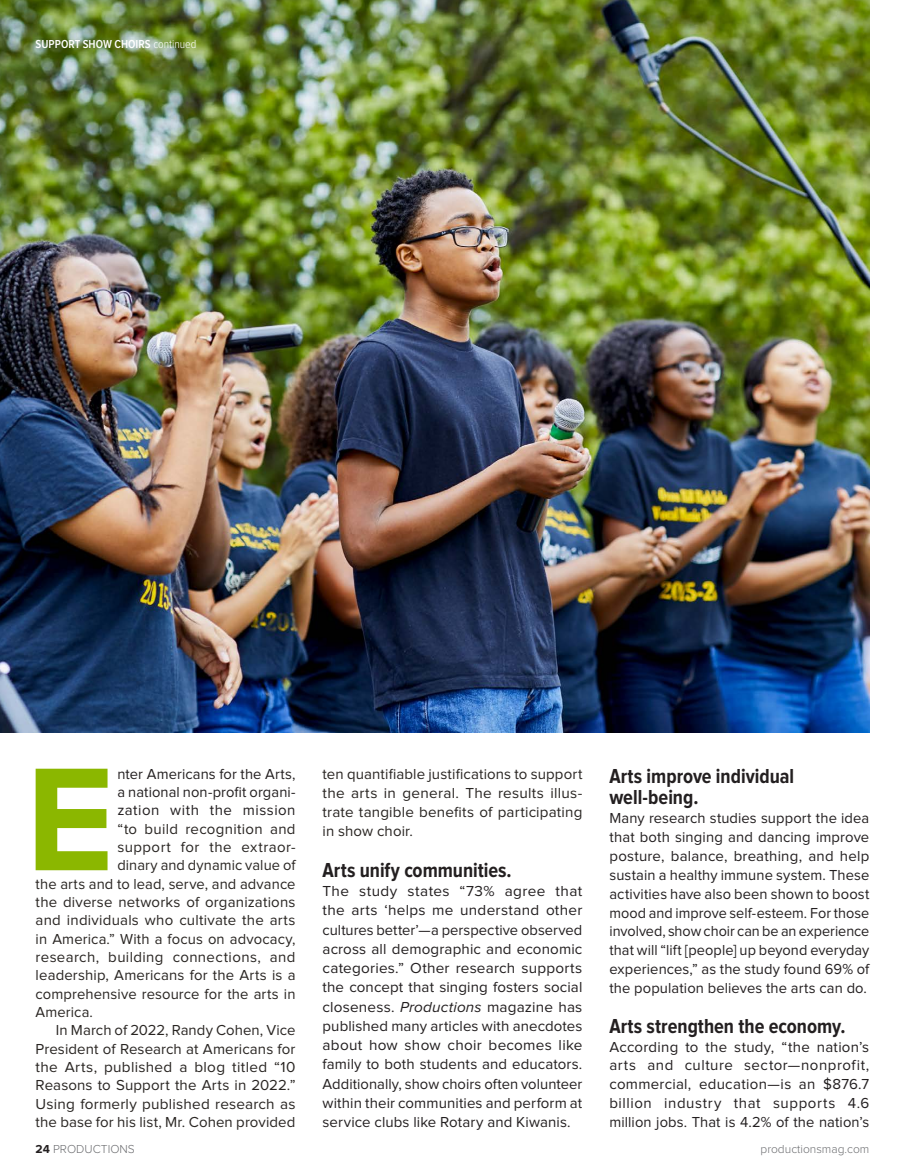
<style>
.page{position:relative;width:905px;height:1175px;background:#fff}
.page>*{position:absolute;margin:0;border:0;box-sizing:border-box;transform-origin:0 0}
.t1{font:700 152.25px "Proxima Nova";color:#8bb700}
.t2{font:700 21px/21px "Proxima Nova Cond";color:#231f20}
.t3{font:15px/18.9px "Proxima Nova";letter-spacing:.01em;color:#231f20;text-align:justify}
.t4{font:15px/19.2px "Proxima Nova";letter-spacing:.01em;color:#292522;text-align:justify}
.t5{font:15px "Proxima Nova";letter-spacing:.03em;color:#292522}
.t6{font:300 12px "Proxima Nova";color:#6c6d70}
.t7{font:600 12px "Proxima Nova Cond";color:#fff}
.s1{font-weight:300}
.s2{font-style:italic}
.s3{font-weight:700;color:#231f20}
</style>
<div class="page">
<img style="left:0;top:0;width:869px;height:732px">
<p class="t7" style="left:36px;top:38px;width:162px">SUPPORT SHOW CHOIRS <span class="s1">continued</span></p>
<h1 class="t1" style="left:26px;top:750px;width:90px">E</h1>
<p class="t3" style="left:117px;top:765px;width:180px;line-height:18.3px">nter Americans for the Arts, a national non-profit organi&shy;zation with the mission</p>
<p class="t4" style="left:117px;top:819px;width:180px">“to build recognition and</p>
<p class="t5" style="left:117px;top:840px;width:180px">support for the extraor-</p>
<p class="t4" style="left:117px;top:856px;width:180px">dinary and dynamic value of</p>
<p class="t4" style="left:36px;top:874px;width:261px">the arts and to lead, serve, and advance</p>
<p class="t4" style="left:36px;top:893px;width:261px">the diverse networks of organizations</p>
<p class="t4" style="left:36px;top:911px;width:261px">and individuals who cultivate the arts</p>
<p class="t4" style="left:36px;top:929px;width:261px">in America.” With a focus on advocacy,</p>
<p class="t4" style="left:36px;top:948px;width:261px">research, building connections, and</p>
<p class="t4" style="left:36px;top:966px;width:261px">leadership, Americans for the Arts is a</p>
<p class="t4" style="left:36px;top:984px;width:261px">comprehensive resource for the arts in</p>
<p class="t4" style="left:36px;top:1003px;width:59px">America.</p>
<p class="t4" style="left:56px;top:1021px;width:241px">In March of 2022, Randy Cohen, Vice</p>
<p class="t4" style="left:36px;top:1039px;width:261px">President of Research at Americans for</p>
<p class="t4" style="left:36px;top:1058px;width:261px">the Arts, published a blog titled “10</p>
<p class="t4" style="left:36px;top:1076px;width:261px">Reasons to Support the Arts in 2022.”</p>
<p class="t4" style="left:36px;top:1094px;width:261px">Using formerly published research as</p>
<p class="t4" style="left:36px;top:1113px;width:261px">the base for his list, Mr. Cohen provided</p>
<p class="t4" style="left:322px;top:764px;width:261px">ten quantifiable justifications to support the arts in general. The results illus&shy;trate tangible benefits of participating in show choir.</p>
<h2 class="t2" style="left:322px;top:860px;width:191px">Arts unify communities.</h2>
<p class="t3" style="left:322px;top:882px;width:261px">The study states “73% agree that the arts ‘helps me understand other cultures better’—a perspective observed across all demographic and economic categories.” Other research supports the concept that singing fosters social closeness. <span class="s2">Productions</span> magazine has published many articles with anecdotes about how show choir becomes like family to both students and educators.<br>Additionally, show choirs often volunteer within their communities and perform at service clubs like Rotary and Kiwanis.</p>
<h2 class="t2" style="left:609px;top:766px;width:186px">Arts improve individual well-being.</h2>
<p class="t3" style="left:609px;top:809px;width:261px">Many research studies support the idea that both singing and dancing improve posture, balance, breathing, and help sustain a healthy immune system. These activities have also been shown to boost mood and improve self-esteem. For those involved, show choir can be an experience that will “lift [people] up beyond everyday experiences,” as the study found 69% of the population believes the arts can do.</p>
<h2 class="t2" style="left:609px;top:1015px;width:237px">Arts strengthen the economy.</h2>
<p class="t3" style="left:609px;top:1037px;width:261px">According to the study, “the nation’s arts and culture sector—nonprofit, commercial, education—is an $876.7 billion industry that supports 4.6 million jobs. That is 4.2% of the nation’s</p>
<p class="t6" style="left:36px;top:1143px;width:101px"><span class="s3">24</span> PRODUCTIONS</p>
<p class="t6" style="left:760px;top:1143px;width:110px">productionsmag.com</p>
</div>
